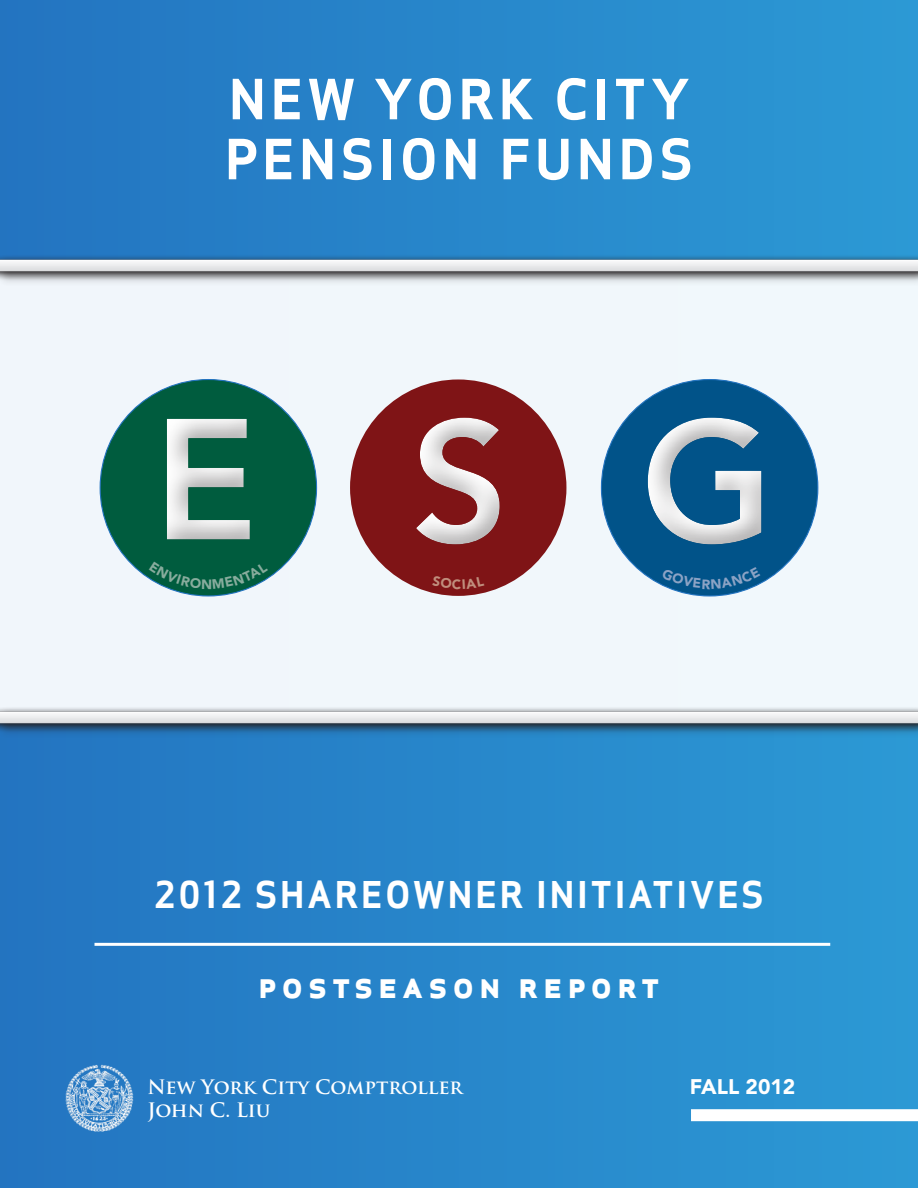
<style>
.page{position:relative;width:918px;height:1188px;background:#fff}
.page>*{position:absolute;margin:0;border:0;box-sizing:border-box;transform-origin:0 0}
.t1{font:800 170.4px "Avenir";color:#fff}
.t2{font:54px "Apex Sans Bold C";letter-spacing:.09em;color:#fff}
.t3{font:37.5px "Apex Sans Bold C";letter-spacing:.13em;color:#fff}
.t4{font:36px "Apex Sans Bold C";letter-spacing:.08em;color:#fff}
.Subhead{font:900 21px "Avenir";color:#fff}
.t5{font:700 19.5px "Trajan Pro";color:#fff}
</style>
<div class="page">
<div style="left:0;top:0;width:918px;height:1188px;background:linear-gradient(to right,#2374c0,#2c99d5)"></div>
<img style="left:65px;top:1062px;width:69px;height:72px">
<hr style="left:94px;top:943px;width:736px;height:3px;background:#fff">
<div style="left:691px;top:1109px;width:227px;height:12px;background:#fff"></div>
<div style="left:0;top:266px;width:918px;height:447px;background:#f1f7fb"></div>
<img style="left:0;top:235px;width:918px;height:48px">
<div style="left:0;top:704px;width:918px;height:37px;background:#231f20;opacity:.5"></div>
<img style="left:0;top:704px;width:918px;height:36px">
<div style="left:100px;top:380px;width:217px;height:216px;background:#005c3e;border-radius:50%"></div>
<div style="left:137px;top:388px;width:134px;height:166px;background:#fff;opacity:.75"></div>
<div style="left:144px;top:401px;width:136px;height:171px;background:#231f20;opacity:.53"></div>
<div style="left:350px;top:379px;width:216px;height:217px;background:#7f1416;border-radius:50%"></div>
<div style="left:390px;top:388px;width:126px;height:167px;background:#fff;opacity:.75"></div>
<div style="left:396px;top:407px;width:134px;height:169px;background:#231f20;opacity:.53"></div>
<div style="left:601px;top:380px;width:217px;height:216px;background:#015389;border-radius:50%"></div>
<div style="left:618px;top:387px;width:164px;height:168px;background:#fff;opacity:.75"></div>
<div style="left:632px;top:407px;width:160px;height:169px;background:#231f20;opacity:.53"></div>
<svg style="left:149px;top:562px;width:119px;height:27px"></svg>
<svg style="left:661px;top:567px;width:99px;height:22px"></svg>
<p class="t2" style="left:229px;top:64px;width:463px">NEW YORK CITY</p>
<p class="t2" style="left:225px;top:124px;width:469px">PENSION FUNDS</p>
<h1 class="t1" style="left:153px;top:379px;width:106px">E</h1>
<h1 class="t1" style="left:411px;top:381px;width:99px">S</h1>
<h1 class="t1" style="left:641px;top:381px;width:134px">G</h1>
<p class="t4" style="left:154px;top:872px;width:611px">2012 SHAREOWNER INITIATIVES</p>
<p class="t3" style="left:258px;top:960px;width:403px">postseason report</p>
<p class="t5" style="left:148px;top:1075px;width:317px">New York City Comptroller</p>
<p class="t5" style="left:148px;top:1098px;width:125px">John C. Liu</p>
<p class="Subhead" style="left:690px;top:1074px;width:107px">FALL 2012</p>
</div>
